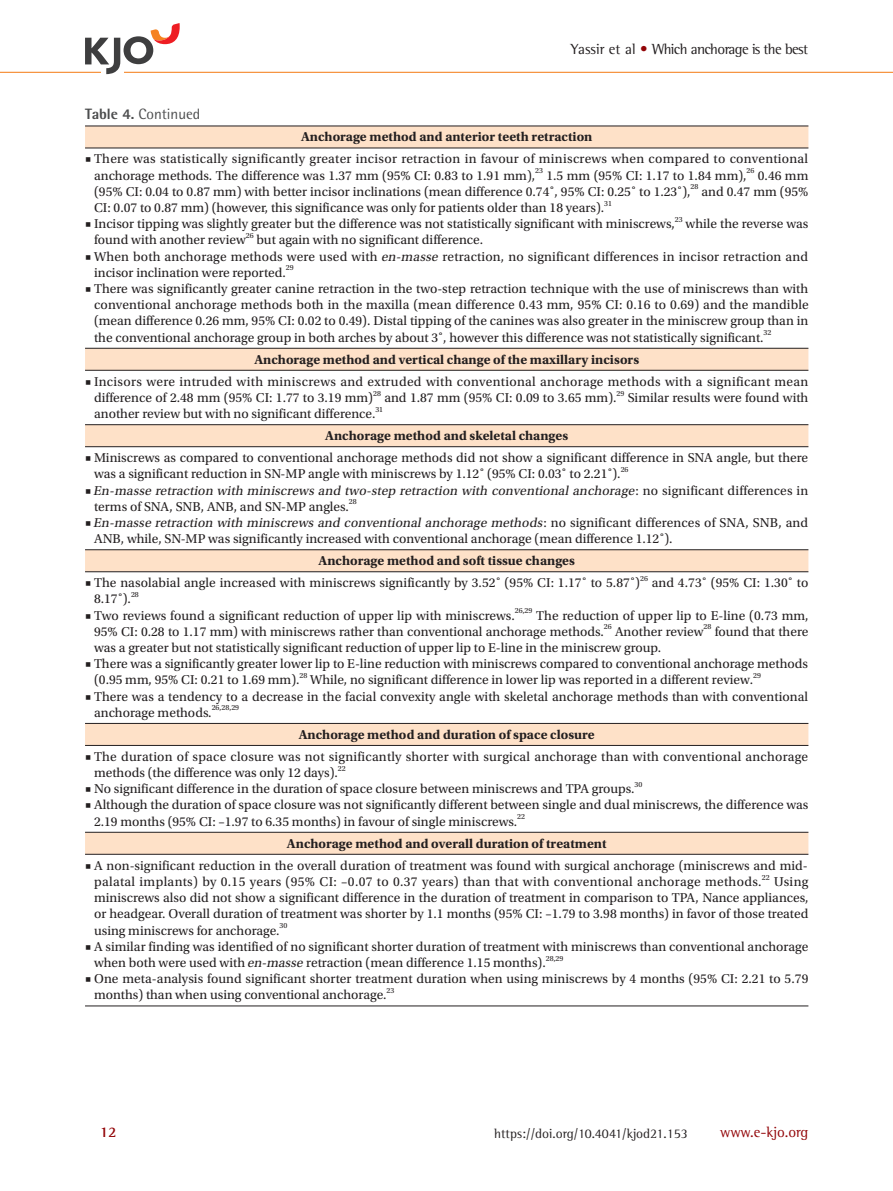
<style>
.page{position:relative;width:893px;height:1191px;background:#fff}
.page>*{position:absolute;margin:0;border:0;box-sizing:border-box;transform-origin:0 0}
.t1{font:15px "Rotis Semi Serif Std";letter-spacing:-.04em;color:#231f20}
.t2{font:15px "Rotis Semi Sans Std";color:#4b4c4d}
.t3{font:15px "Rotis Semi Serif Std";color:#920407}
.t4{font:700 15px "Rotis Semi Serif Std";color:#920407}
.t5{font:13.5px/16.2px "Utopia Std";color:#231f20}
.t6{font:13.5px/16.2px "Utopia Std";letter-spacing:.02em;color:#231f20}
.t7{font:700 13.5px "Utopia Std";color:#231f20}
.t8{font:italic 13.5px/16.2px "Utopia Std";color:#231f20}
.t9{font:13.5px/16.2px "Utopia Std";letter-spacing:.025em;color:#231f20}
.t10{font:13.5px "Rotis Semi Serif Std";color:#231f20}
.t11{font:7.8px "Utopia Std";color:#231f20}
.s1{font-weight:800}
.s2{color:#920407}
.s3{font-style:italic}
.s4{font-style:normal}
</style>
<div class="page">
<hr style="left:0;top:72px;width:893px;height:1px;background:#f58220">
<svg style="left:85px;top:23px;width:95px;height:51px"></svg>
<svg style="left:85px;top:127px;width:723px;height:727px"></svg>
<hr style="left:85px;top:126px;width:723px;height:1px;background:#231f20">
<hr style="left:85px;top:148px;width:723px;height:1px;background:#231f20">
<hr style="left:85px;top:348px;width:723px;height:1px;background:#231f20">
<hr style="left:85px;top:370px;width:723px;height:1px;background:#231f20">
<hr style="left:85px;top:424px;width:723px;height:1px;background:#231f20">
<hr style="left:85px;top:446px;width:723px;height:1px;background:#231f20">
<hr style="left:85px;top:549px;width:723px;height:1px;background:#231f20">
<hr style="left:85px;top:571px;width:723px;height:1px;background:#231f20">
<hr style="left:85px;top:723px;width:723px;height:1px;background:#231f20">
<hr style="left:85px;top:745px;width:723px;height:1px;background:#231f20">
<hr style="left:85px;top:832px;width:723px;height:1px;background:#231f20">
<hr style="left:85px;top:1005px;width:723px;height:1px;background:#231f20">
<hr style="left:85px;top:854px;width:723px;height:1px;background:#231f20">
<p class="t2" style="left:85px;top:105px;width:117px"><span class="s1">Table 4.</span> Continued</p>
<p class="t1" style="left:571px;top:40px;width:239px">Yassir et al <span class="s2">•</span> Which anchorage is the best</p>
<p class="t7" style="left:301px;top:129px;width:293px">Anchorage method and anterior teeth retraction</p>
<p class="t6" style="left:94px;top:151px;width:716px;text-indent:-9px">■ There was statistically significantly greater incisor retraction in favour of miniscrews when compared to conventional anchorage methods. The difference was 1.37 mm (95% CI: 0.83 to 1.91 mm),</p>
<p class="t11" style="left:535px;top:166px;width:9px">23</p>
<p class="t5" style="left:546px;top:167px;width:202px">1.5 mm (95% CI: 1.17 to 1.84 mm),</p>
<p class="t11" style="left:747px;top:166px;width:9px">26</p>
<p class="t5" style="left:758px;top:167px;width:52px">0.46 mm</p>
<p class="t5" style="left:94px;top:183px;width:598px">(95% CI: 0.04 to 0.87 mm) with better incisor inclinations (mean difference 0.74˚, 95% CI: 0.25˚ to 1.23˚),</p>
<p class="t11" style="left:691px;top:183px;width:9px">28</p>
<p class="t5" style="left:701px;top:183px;width:108px">and 0.47 mm (95%</p>
<p class="t5" style="left:94px;top:200px;width:512px">CI: 0.07 to 0.87 mm) (however, this significance was only for patients older than 18 years).</p>
<p class="t11" style="left:604px;top:199px;width:9px">31</p>
<p class="t5" style="left:85px;top:216px;width:591px">■ Incisor tipping was slightly greater but the difference was not statistically significant with miniscrews,</p>
<p class="t11" style="left:675px;top:215px;width:9px">23</p>
<p class="t5" style="left:686px;top:216px;width:124px">while the reverse was</p>
<p class="t5" style="left:94px;top:232px;width:153px">found with another review</p>
<p class="t11" style="left:246px;top:231px;width:9px">26</p>
<p class="t5" style="left:256px;top:232px;width:228px">but again with no significant difference.</p>
<p class="t5" style="left:94px;top:248px;width:715px;text-indent:-9px">■ When both anchorage methods were used with <span class="s3">en-masse</span> retraction, no significant differences in incisor retraction and incisor inclination were reported.</p>
<p class="t11" style="left:286px;top:264px;width:9px">29</p>
<p class="t5" style="left:94px;top:281px;width:716px;text-align:justify;text-indent:-9px">■ There was significantly greater canine retraction in the two-step retraction technique with the use of miniscrews than with conventional anchorage methods both in the maxilla (mean difference 0.43 mm, 95% CI: 0.16 to 0.69) and the mandible (mean difference 0.26 mm, 95% CI: 0.02 to 0.49). Distal tipping of the canines was also greater in the miniscrew group than in the conventional anchorage group in both arches by about 3˚, however this difference was not statistically significant.</p>
<p class="t11" style="left:763px;top:328px;width:9px">32</p>
<p class="t7" style="left:254px;top:351px;width:386px">Anchorage method and vertical change of the maxillary incisors</p>
<p class="t9" style="left:94px;top:373px;width:716px;text-indent:-9px">■ Incisors were intruded with miniscrews and extruded with conventional anchorage methods with a significant mean difference of 2.48 mm (95% CI: 1.77 to 3.19 mm)</p>
<p class="t11" style="left:373px;top:389px;width:9px">28</p>
<p class="t5" style="left:384px;top:389px;width:234px">and 1.87 mm (95% CI: 0.09 to 3.65 mm).</p>
<p class="t11" style="left:616px;top:389px;width:9px">29</p>
<p class="t5" style="left:628px;top:389px;width:182px">Similar results were found with</p>
<p class="t5" style="left:94px;top:406px;width:283px">another review but with no significant difference.</p>
<p class="t11" style="left:375px;top:405px;width:9px">31</p>
<p class="t7" style="left:325px;top:428px;width:245px">Anchorage method and skeletal changes</p>
<p class="t5" style="left:94px;top:450px;width:716px;text-indent:-9px">■ Miniscrews as compared to conventional anchorage methods did not show a significant difference in SNA angle, but there was a significant reduction in SN-MP angle with miniscrews by 1.12˚ (95% CI: 0.03˚ to 2.21˚).</p>
<p class="t11" style="left:621px;top:465px;width:9px">26</p>
<p class="t8" style="left:94px;top:482px;width:716px;text-indent:-9px"><span class="s4">■</span> En-masse retraction with miniscrews and two-step retraction with conventional anchorage<span class="s4">: n o s i g n i fi c a n t d i ffe r e n c e s i n terms of SNA, SNB, ANB, and SN-MP angles.</span></p>
<p class="t11" style="left:349px;top:497px;width:9px">28</p>
<p class="t5" style="left:94px;top:515px;width:716px;text-indent:-9px">■ <span class="s3">En-masse retraction with miniscrews and conventional anchorage methods</span>: n o s i g n i fi c a n t d i ffe r e n c e s o f S NA , S N B , a n d<br>ANB, while, SN-MP was significantly increased with conventional anchorage (mean difference 1.12˚).</p>
<p class="t7" style="left:318px;top:553px;width:258px">Anchorage method and soft tissue changes</p>
<p class="t5" style="left:85px;top:575px;width:556px">■ The nasolabial angle increased with miniscrews significantly by 3.52˚ (95% CI: 1.17˚ to 5.87˚)</p>
<p class="t11" style="left:640px;top:574px;width:9px">26</p>
<p class="t5" style="left:652px;top:575px;width:158px">and 4.73˚ (95% CI: 1.30˚ to</p>
<p class="t5" style="left:94px;top:591px;width:38px">8.17˚).</p>
<p class="t11" style="left:131px;top:590px;width:9px">28</p>
<p class="t5" style="left:85px;top:607px;width:431px">■ Two reviews found a significant reduction of upper lip with miniscrews.</p>
<p class="t11" style="left:515px;top:606px;width:19px">26,29</p>
<p class="t5" style="left:94px;top:607px;width:716px;text-indent:442px">The reduction of upper lip to E-line (0.73 mm,<br>95% CI: 0.28 to 1.17 mm) with miniscrews rather than conventional anchorage methods.</p>
<p class="t11" style="left:604px;top:622px;width:9px">26</p>
<p class="t5" style="left:615px;top:623px;width:90px">Another review</p>
<p class="t11" style="left:704px;top:622px;width:9px">28</p>
<p class="t5" style="left:715px;top:623px;width:95px">found that there</p>
<p class="t5" style="left:94px;top:640px;width:569px">was a greater but not statistically significant reduction of upper lip to E-line in the miniscrew group.</p>
<p class="t5" style="left:94px;top:656px;width:715px;text-indent:-9px">■ There was a significantly greater lower lip to E-line reduction with miniscrews compared to conventional anchorage methods (0.95 mm, 95% CI: 0.21 to 1.69 mm).</p>
<p class="t11" style="left:300px;top:671px;width:9px">28</p>
<p class="t5" style="left:310px;top:672px;width:444px">While, no significant difference in lower lip was reported in a different review.</p>
<p class="t11" style="left:753px;top:671px;width:9px">29</p>
<p class="t5" style="left:94px;top:688px;width:715px;text-indent:-9px">■ There was a tendency to a decrease in the facial convexity angle with skeletal anchorage methods than with conventional anchorage methods.</p>
<p class="t11" style="left:212px;top:703px;width:29px">26,28,29</p>
<p class="t7" style="left:299px;top:726px;width:297px">Anchorage method and duration of space closure</p>
<p class="t6" style="left:94px;top:748px;width:716px;text-indent:-9px">■ The duration of space closure was not significantly shorter with surgical anchorage than with conventional anchorage methods (the difference was only 12 days).</p>
<p class="t11" style="left:338px;top:764px;width:9px">22</p>
<p class="t5" style="left:85px;top:781px;width:551px">■ No significant difference in the duration of space closure between miniscrews and TPA groups.</p>
<p class="t11" style="left:635px;top:780px;width:9px">30</p>
<p class="t5" style="left:94px;top:797px;width:716px;text-indent:-9px">■ Although the duration of space closure was not significantly different between single and dual miniscrews, the difference was<br>2.19 months (95% CI: –1.97 to 6.35 months) in favour of single miniscrews.</p>
<p class="t11" style="left:517px;top:812px;width:9px">22</p>
<p class="t7" style="left:287px;top:835px;width:321px">Anchorage method and overall duration of treatment</p>
<p class="t5" style="left:94px;top:857px;width:715px;text-indent:-9px">■ A non-significant reduction in the overall duration of treatment was found with surgical anchorage (miniscrews and mid&shy;palatal implants) by 0.15 years (95% CI: –0.07 to 0.37 years) than that with conventional anchorage methods.</p>
<p class="t11" style="left:762px;top:872px;width:10px">22</p>
<p class="t5" style="left:94px;top:873px;width:716px;text-align:justify;text-indent:680px">Using miniscrews also did not show a significant difference in the duration of treatment in comparison to TPA, Nance appliances, or headgear. Overall duration of treatment was shorter by 1.1 months (95% CI: –1.79 to 3.98 months) in favor of those treated using miniscrews for anchorage.</p>
<p class="t11" style="left:280px;top:921px;width:9px">30</p>
<p class="t5" style="left:94px;top:938px;width:716px;text-indent:-9px">■ A similar finding was identified of no significant shorter duration of treatment with miniscrews than conventional anchorage when both were used with <span class="s3">en-masse</span> retraction (mean difference 1.15 months).</p>
<p class="t11" style="left:546px;top:953px;width:19px">28,29</p>
<p class="t5" style="left:94px;top:971px;width:716px;text-indent:-9px">■ One meta-analysis found significant shorter treatment duration when using miniscrews by 4 months (95% CI: 2.21 to 5.79 months) than when using conventional anchorage.</p>
<p class="t11" style="left:386px;top:986px;width:9px">23</p>
<p class="t4" style="left:100px;top:1122px;width:18px">12</p>
<p class="t10" style="left:494px;top:1125px;width:195px">https://doi.org/10.4041/kjod21.153</p>
<p class="t3" style="left:720px;top:1122px;width:90px">www.e-kjo.org</p>
</div>
